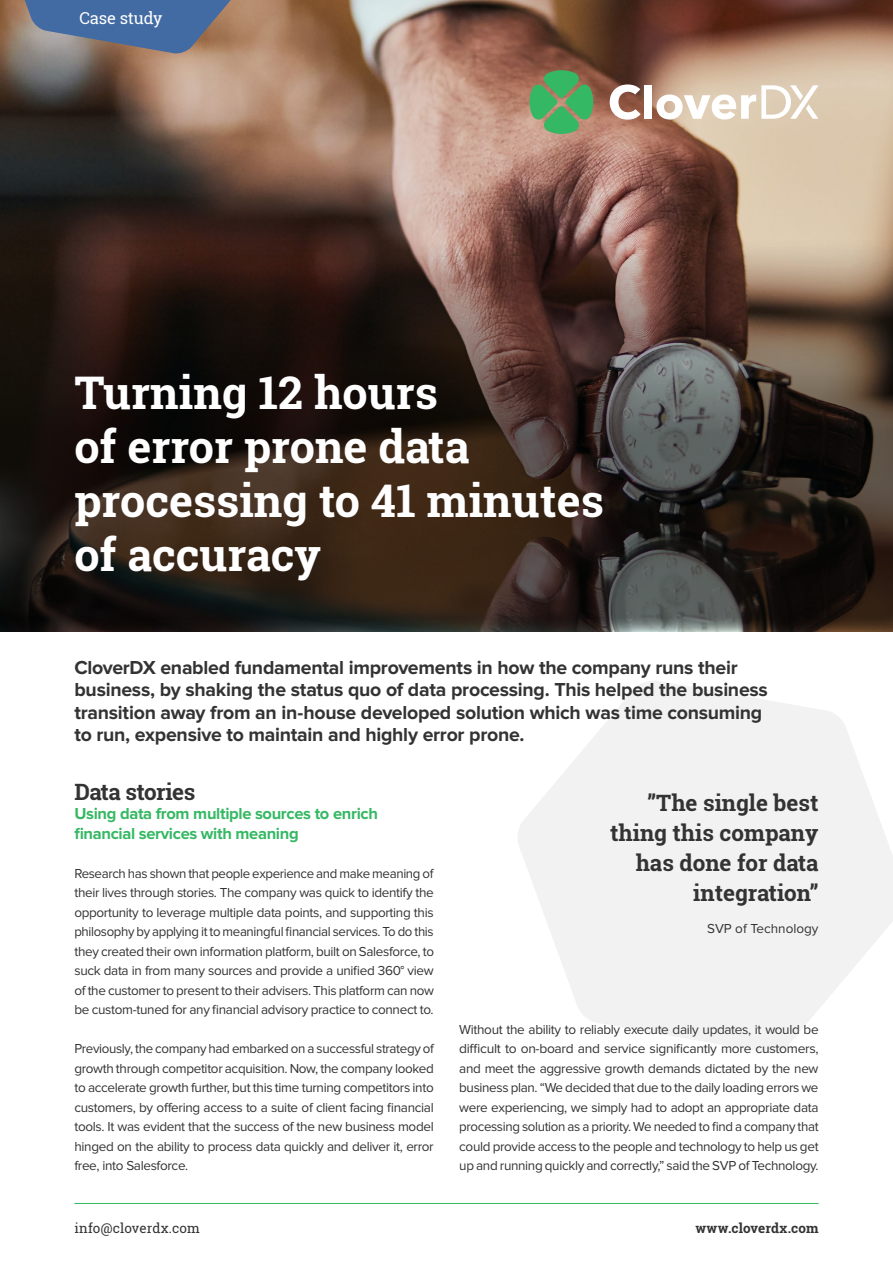
<style>
.page{position:relative;width:893px;height:1263px;background:#fff}
.page>*{position:absolute;margin:0;border:0;box-sizing:border-box;transform-origin:0 0}
.t1{font:700 45px/54px "Roboto Slab";color:#fff}
.t2{font:700 22.5px/30px "Roboto Slab";color:#333;text-align:right}
.t3{font:700 22.5px "Roboto Slab";letter-spacing:-.02em;color:#333}
.t4{font:700 19.5px/22.5px "Proxima Nova";letter-spacing:-.015em;color:#333}
.t5{font:700 16.5px/19.5px "Proxima Nova";letter-spacing:-.02em;color:#35b863}
.t6{font:16.5px "Roboto Slab";letter-spacing:-.01em;color:#fff}
.t7{font:13.5px/19.5px "Proxima Nova";letter-spacing:-.025em;color:#333;text-align:justify}
.t8{font:13.5px "Roboto Slab";letter-spacing:.005em;color:#333}
.t9{font:700 13.5px "Roboto Slab";letter-spacing:.005em;color:#333}
.t10{font:13.5px "Proxima Nova";color:#333}
</style>
<div class="page">
<svg style="left:518px;top:681px;width:375px;height:372px;fill:#f2f2f2"></svg>
<img style="left:0;top:0;width:893px;height:239px">
<svg style="left:0;top:239px;width:893px;height:392px;background:#372922"></svg>
<svg style="left:0;top:0;width:254px;height:54px;background:#6c758a"></svg>
<hr style="left:74px;top:1203px;width:745px;height:1px;background:#35b863">
<svg style="left:529px;top:70px;width:64px;height:64px;background:#64a265"></svg>
<div style="left:644px;top:85px;width:8px;height:34px;background:#fff"></div>
<svg style="left:610px;top:84px;width:31px;height:36px"></svg>
<svg style="left:656px;top:85px;width:163px;height:35px"></svg>
<p class="t6" style="left:80px;top:6px;width:85px">Case study</p>
<h1 class="t1" style="left:74px;top:365px;width:531px">Turning 12 hours<br>of error prone data processing to 41 minutes of accuracy</h1>
<p class="t4" style="left:74px;top:657px;width:695px">CloverDX enabled fundamental improvements in how the company runs their business, by shaking the status quo of data processing. This helped the business transition away from an in-house developed solution which was time consuming to run, expensive to maintain and highly error prone.</p>
<h2 class="t3" style="left:74px;top:776px;width:122px">Data stories</h2>
<p class="t5" style="left:74px;top:804px;width:305px">Using data from multiple sources to enrich financial services with meaning</p>
<p class="t7" style="left:74px;top:864px;width:361px">Research has shown that people experience and make meaning of their lives through stories. The company was quick to identify the opportunity to leverage multiple data points, and supporting this philosophy by applying it to meaningful financial services. To do this they created their own information platform, built on Salesforce, to suck data in from many sources and provide a unified 360° view of the customer to present to their advisers. This platform can now be custom-tuned for any financial advisory practice to connect to.</p>
<p class="t7" style="left:74px;top:1039px;width:361px">Previously, the company had embarked on a successful strategy of growth through competitor acquisition. Now, the company looked to accelerate growth further, but this time turning competitors into customers, by offering access to a suite of client facing financial tools. It was evident that the success of the new business model hinged on the ability to process data quickly and deliver it, error free, into Salesforce.</p>
<h2 class="t2" style="left:610px;top:788px;width:210px">”The single best thing this company has done for data integration”</h2>
<p class="t10" style="left:707px;top:923px;width:113px">SVP of Technology</p>
<p class="t7" style="left:459px;top:1020px;width:361px">Without the ability to reliably execute daily updates, it would be difficult to on-board and service significantly more customers, and meet the aggressive growth demands dictated by the new business plan. “We decided that due to the daily loading errors we were experiencing, we simply had to adopt an appropriate data processing solution as a priority. We needed to find a company that could provide access to the people and technology to help us get up and running quickly and correctly,” said the SVP of Technology.</p>
<p class="t8" style="left:74px;top:1219px;width:127px">info@cloverdx.com</p>
<p class="t9" style="left:695px;top:1219px;width:125px">www.cloverdx.com</p>
</div>
